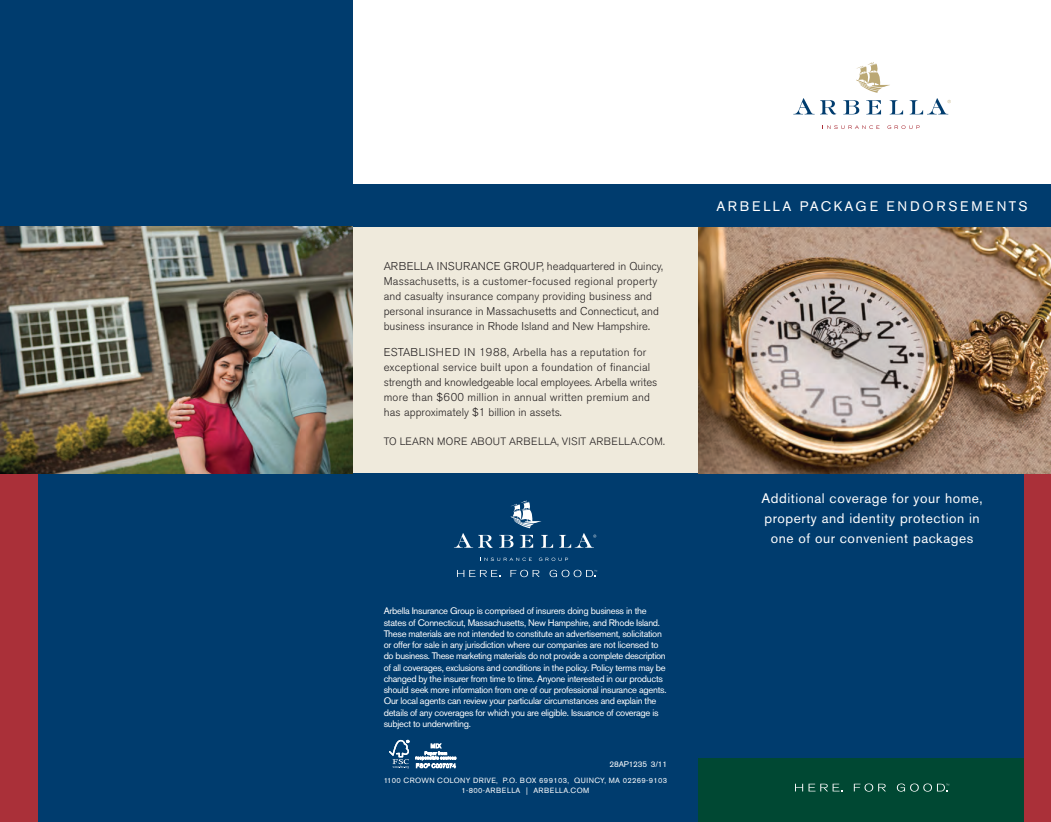
<style>
.page{position:relative;width:1051px;height:822px;background:#fff}
.page>*{position:absolute;margin:0;border:0;box-sizing:border-box;transform-origin:0 0}
.t1{font:13.75px/20px "Akzidenz Grotesk BE";letter-spacing:.04em;color:#fff;text-align:center}
.t2{font:300 11.25px/15px "Akzidenz Grotesk BE";letter-spacing:.01em;color:#231f20}
.t3{font:300 10.62px "Akzidenz Grotesk BE";letter-spacing:.03em;color:#231f20}
.t4{font:9.38px/11.2px "Akzidenz Grotesk BE";letter-spacing:-.03em;color:#fff}
.t5{font:8.12px "Akzidenz Grotesk BE";letter-spacing:-.02em;color:#fff}
.t6{font:7.5px/10px "Akzidenz Grotesk BE";letter-spacing:.04em;color:#fff}
</style>
<div class="page">
<div style="left:352px;top:218px;width:347px;height:268px;background:#efeadc"></div>
<div style="left:1024px;top:352px;width:27px;height:469px;background:#aa3039"></div>
<div style="left:699px;top:403px;width:325px;height:413px;background:#003c6e"></div>
<div style="left:0;top:0;width:352px;height:821px;background:#003c6e"></div>
<div style="left:352px;top:473px;width:347px;height:348px;background:#003c6e"></div>
<div style="left:699px;top:758px;width:325px;height:63px;background:#004833"></div>
<img style="left:699px;top:226px;width:352px;height:247px">
<div style="left:352px;top:184px;width:699px;height:42px;background:#003c6e"></div>
<svg style="left:793px;top:98px;width:21px;height:16px"></svg>
<svg style="left:820px;top:100px;width:16px;height:14px"></svg>
<svg style="left:843px;top:100px;width:16px;height:14px"></svg>
<svg style="left:866px;top:100px;width:15px;height:14px"></svg>
<svg style="left:889px;top:100px;width:14px;height:14px"></svg>
<svg style="left:827px;top:125px;width:52px;height:4px"></svg>
<svg style="left:887px;top:125px;width:32px;height:4px"></svg>
<svg style="left:909px;top:98px;width:42px;height:16px"></svg>
<svg style="left:856px;top:62px;width:34px;height:31px"></svg>
<div style="left:0;top:352px;width:37px;height:469px;background:#aa3039"></div>
<img style="left:0;top:226px;width:352px;height:247px">
<svg style="left:456px;top:533px;width:36px;height:14px"></svg>
<svg style="left:499px;top:534px;width:14px;height:13px"></svg>
<svg style="left:520px;top:534px;width:13px;height:13px"></svg>
<svg style="left:541px;top:534px;width:12px;height:13px"></svg>
<svg style="left:480px;top:557px;width:52px;height:3px"></svg>
<svg style="left:539px;top:557px;width:29px;height:3px"></svg>
<svg style="left:559px;top:533px;width:37px;height:14px"></svg>
<svg style="left:510px;top:500px;width:31px;height:28px"></svg>
<svg style="left:457px;top:570px;width:43px;height:6px"></svg>
<svg style="left:510px;top:569px;width:30px;height:8px"></svg>
<svg style="left:549px;top:569px;width:48px;height:8px"></svg>
<svg style="left:795px;top:783px;width:48px;height:8px"></svg>
<svg style="left:854px;top:783px;width:32px;height:8px"></svg>
<svg style="left:897px;top:783px;width:52px;height:8px"></svg>
<svg style="left:389px;top:739px;width:68px;height:30px"></svg>
<p class="t2" style="left:384px;top:259px;width:281px">ARBELLA INSURANCE GROUP, headquartered in Quincy, Massachusetts, is a customer-focused regional property and casualty insurance company providing business and personal insurance in Massachusetts and Connecticut, and business insurance in Rhode Island and New Hampshire.</p>
<p class="t2" style="left:384px;top:345px;width:275px">ESTABLISHED IN 1988, Arbella has a reputation for exceptional service built upon a foundation of financial strength and knowledgeable local employees. Arbella writes more than $600 million in annual written premium and has approximately $1 billion in assets.</p>
<p class="t3" style="left:384px;top:435px;width:283px">TO LEARN MORE ABOUT ARBELLA, VISIT ARBELLA.COM.</p>
<p class="t4" style="left:384px;top:605px;width:284px">Arbella Insurance Group is comprised of insurers doing business in the states of Connecticut, Massachusetts, New Hampshire, and Rhode Island.<br>These materials are not intended to constitute an advertisement, solicitation or offer for sale in any jurisdiction where our companies are not licensed to do business. These marketing materials do not provide a complete description of all coverages, exclusions and conditions in the policy. Policy terms may be changed by the insurer from time to time. Anyone interested in our products should seek more information from one of our professional insurance agents.<br>Our local agents can review your particular circumstances and explain the details of any coverages for which you are eligible. Issuance of coverage is subject to underwriting.</p>
<p class="t5" style="left:609px;top:759px;width:59px">28AP1235 3/11</p>
<p class="t6" style="left:462px;top:775px;width:207px;text-indent:-78px">1100 Crown Co lony Drive, P.O. Box 699103, Quincy, MA 02269-9103<br>1-800-Arb ella | arb</p>
<p class="t6" style="left:550px;top:785px;width:28px">ella.com</p>
<h1 class="t1" style="left:716px;top:196px;width:183px">Arb ella Pac kag e Endor</h1>
<h1 class="t1" style="left:948px;top:196px;width:81px">sem ents</h1>
<h1 class="t1" style="left:761px;top:488px;width:223px">Additional coverage for your home, property and identity protection in one of our convenient packages</h1>
</div>
